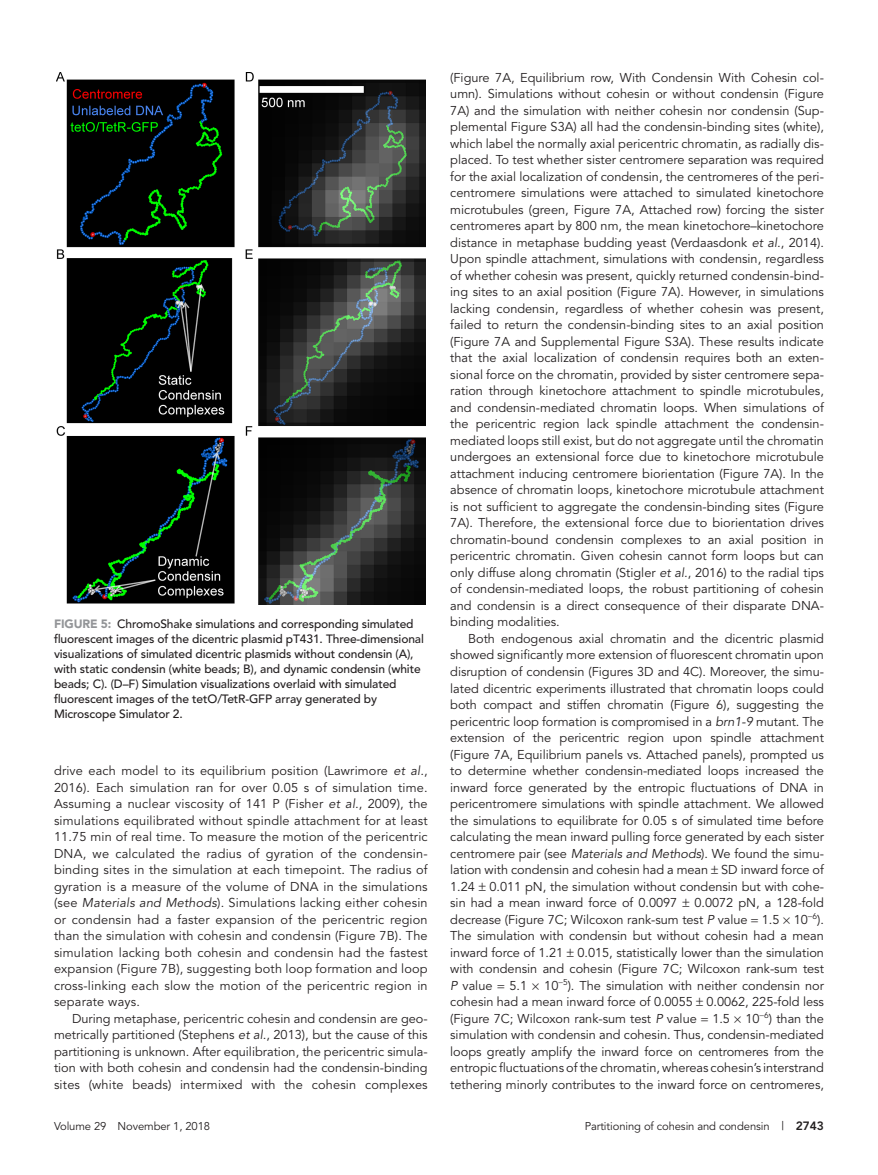
<style>
.page{position:relative;width:878px;height:1175px;background:#fff}
.page>*{position:absolute;margin:0;border:0;box-sizing:border-box;transform-origin:0 0}
.Para{font:12.75px/16.5px "Avenir";color:#231f20;text-align:justify}
.FigCaption{font:500 12px/15px "Avenir";letter-spacing:-.01em;color:#231f20}
.t1{font:11.25px "Avenir";letter-spacing:-.01em;color:#231f20}
.s1{font-weight:900;color:#939598}
.s2{font-style:italic}
.s3{font-size:12px}
.s4{font-weight:800;font-size:12px}
</style>
<div class="page">
<img style="left:56px;top:72px;width:369px;height:532px">
<p class="FigCaption" style="left:54px;top:617px;width:371px"><span class="s1">FIGURE 5:</span> ChromoShake simulations and corresponding simulated fluorescent images of the dicentric plasmid pT431. Three-dimensional visualizations of simulated dicentric plasmids without condensin (A), with static condensin (white beads; B), and dynamic condensin (white beads; C). (D–F) Simulation visualizations overlaid with simulated fluorescent images of the tetO/TetR-GFP array generated by Microscope Simulator 2.</p>
<p class="Para" style="left:54px;top:762px;width:375px">drive each model to its equilibrium position (Lawrimore <span class="s2">et al.</span>, 2016). Each simulation ran for over 0.05 s of simulation time.<br>Assuming a nuclear viscosity of 141 P (Fisher <span class="s2">et al.</span>, 2009), the simulations equilibrated without spindle attachment for at least 11.75 min of real time. To measure the motion of the pericentric DNA, we calculated the radius of gyration of the condensin&shy;binding sites in the simulation at each timepoint. The radius of gyration is a measure of the volume of DNA in the simulations (see <span class="s2">Materials and Methods</span>). Simulations lacking either cohesin or condensin had a faster expansion of the pericentric region than the simulation with cohesin and condensin (Figure 7B). The simulation lacking both cohesin and condensin had the fastest expansion (Figure 7B), suggesting both loop formation and loop cross-linking each slow the motion of the pericentric region in separate ways.</p>
<p class="Para" style="left:54px;top:1010px;width:375px;text-indent:18px">During metaphase, pericentric cohesin and condensin are geo&shy;metrically partitioned (Stephens <span class="s2">et al.</span>, 2013), but the cause of this partitioning is unknown. After equilibration, the pericentric simula&shy;tion with both cohesin and condensin had the condensin-binding sites (white beads) intermixed with the cohesin complexes</p>
<p class="Para" style="left:450px;top:69px;width:375px">(Figure 7A, Equilibrium row, With Condensin With Cohesin col&shy;umn). Simulations without cohesin or without condensin (Figure 7A) and the simulation with neither cohesin nor condensin (Sup&shy;plemental Figure S3A) all had the condensin-binding sites (white), which label the normally axial pericentric chromatin, as radially dis&shy;placed. To test whether sister centromere separation was required for the axial localization of condensin, the centromeres of the peri&shy;centromere simulations were attached to simulated kinetochore microtubules (green, Figure 7A, Attached row) forcing the sister centromeres apart by 800 nm, the mean kinetochore–kinetochore distance in metaphase budding yeast (Verdaasdonk <span class="s2">et al.</span>, 2014).<br>Upon spindle attachment, simulations with condensin, regardless of whether cohesin was present, quickly returned condensin-bind&shy;ing sites to an axial position (Figure 7A). However, in simulations lacking condensin, regardless of whether cohesin was present, failed to return the condensin-binding sites to an axial position (Figure 7A and Supplemental Figure S3A). These results indicate that the axial localization of condensin requires both an exten&shy;sional force on the chromatin, provided by sister centromere sepa&shy;ration through kinetochore attachment to spindle microtubules, and condensin-mediated chromatin loops. When simulations of the pericentric region lack spindle attachment the condensin&shy;mediated loops still exist, but do not aggregate until the chromatin undergoes an extensional force due to kinetochore microtubule attachment inducing centromere biorientation (Figure 7A). In the absence of chromatin loops, kinetochore microtubule attachment is not sufficient to aggregate the condensin-binding sites (Figure 7A). Therefore, the extensional force due to biorientation drives chromatin-bound condensin complexes to an axial position in pericentric chromatin. Given cohesin cannot form loops but can only diffuse along chromatin (Stigler <span class="s2">et al.</span>, 2016) to the radial tips of condensin-mediated loops, the robust partitioning of cohesin and condensin is a direct consequence of their disparate DNA&shy;binding modalities.</p>
<p class="Para" style="left:450px;top:630px;width:375px;text-indent:18px">Both endogenous axial chromatin and the dicentric plasmid showed significantly more extension of fluorescent chromatin upon disruption of condensin (Figures 3D and 4C). Moreover, the simu&shy;lated dicentric experiments illustrated that chromatin loops could both compact and stiffen chromatin (Figure 6), suggesting the pericentric loop formation is compromised in a <span class="s2">brn1-9</span> mutant. The extension of the pericentric region upon spindle attachment (Figure 7A, Equilibrium panels vs. Attached panels), prompted us to determine whether condensin-mediated loops increased the inward force generated by the entropic fluctuations of DNA in pericentromere simulations with spindle attachment. We allowed the simulations to equilibrate for 0.05 s of simulated time before calculating the mean inward pulling force generated by each sister centromere pair (see <span class="s2">Materials and Methods</span>). We found the simu&shy;lation with condensin and cohesin had a mean SD inward force of 1.24 0.011 pN, the simulation without condensin but with cohe&shy;sin had a mean inward force of 0.0097</p>
<p class="Para" style="left:450px;top:894px;width:375px;text-indent:244px">0.0072 pN, a 128-fold decrease (Figure 7C; Wilcoxon rank-sum test <span class="s2">P</span> value 1.5 10−<sup>6</sup>).<br>The simulation with condensin but without cohesin had a mean inward force of 1.21 0.015, statistically lower than the simulation with condensin and cohesin (Figure 7C; Wilcoxon rank-sum test <span class="s2">P</span> value</p>
<p class="Para" style="left:450px;top:977px;width:375px;text-indent:94px">10−<sup>5</sup>). The simulation with neither condensin nor cohesin had a mean inward force of 0.0055 0.0062, 225-fold less (Figure 7C; Wilcoxon rank-sum test <span class="s2">P</span> value 1.5 10−<sup>6</sup>) than the simulation with condensin and cohesin. Thus, condensin-mediated loops greatly amplify the inward force on centromeres from the entropic fluctuations of the chromatin, whereas cohesin’s interstrand tethering minorly contributes to the inward force on centromeres,</p>
<p class="Para" style="left:509px;top:977px;width:19px">5.1</p>
<p class="t1" style="left:54px;top:1119px;width:158px">Volume 29 November 1, 2018</p>
<p class="t1" style="left:584px;top:1119px;width:241px">Partitioning of cohesin and condensin <span class="s3">|</span> <span class="s4">2743</span></p>
</div>
